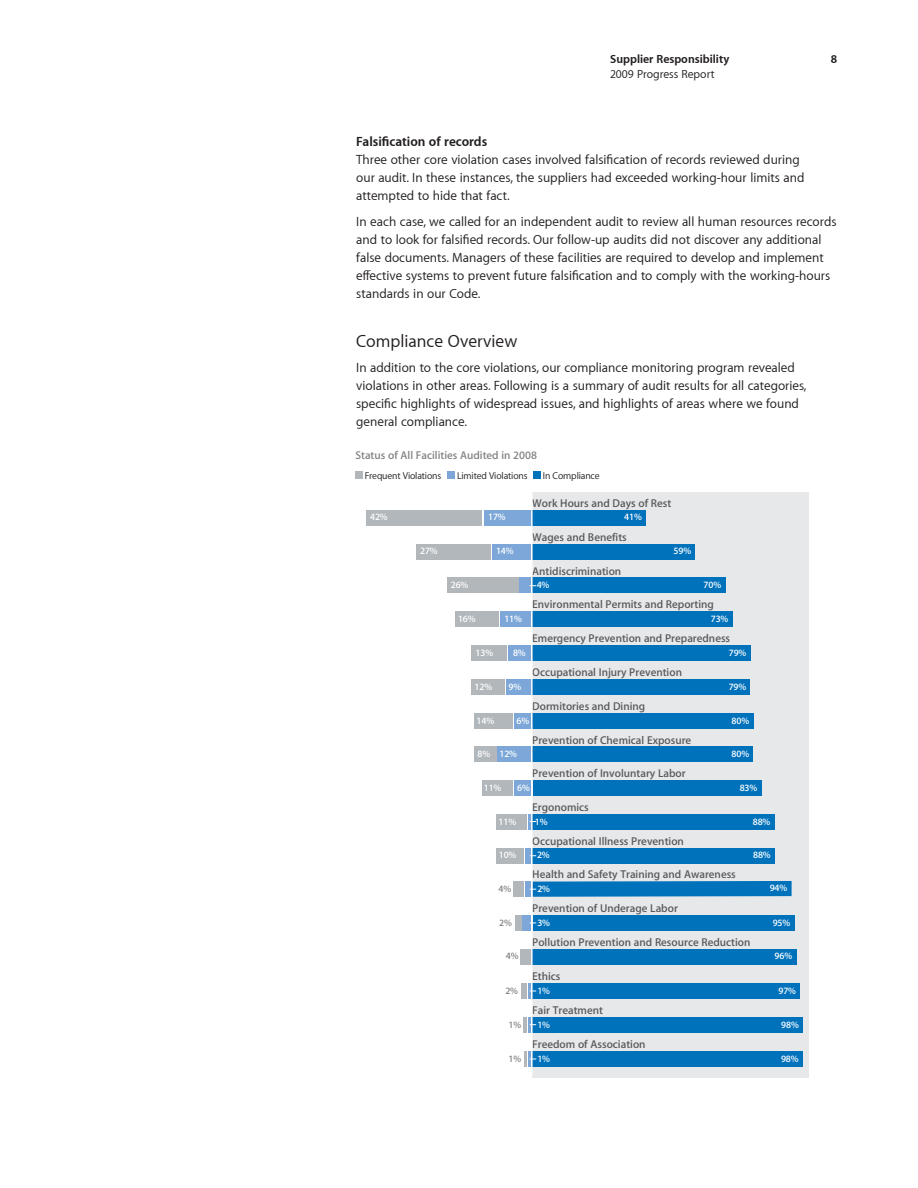
<style>
.page{position:relative;width:918px;height:1188px;background:#fff}
.page>*{position:absolute;margin:0;border:0;box-sizing:border-box;transform-origin:0 0}
.t1{font:18px "Myriad Set Text";color:#231f20}
.t2{font:13.5px/18px "Myriad Set Text";color:#231f20}
.t3{font:700 13.5px "Myriad Set";color:#231f20}
.t4{font:700 12px "Myriad Set";color:#231f20}
.t5{font:12px "Myriad Set Text";color:#231f20}
.t6{font:600 11.4px "Myriad Set";color:#57585a}
.t7{font:600 11.4px "Myriad Set";color:#808285}
.t8{font:10.05px "Myriad Set Text";letter-spacing:-.015em;color:#231f20}
.t9{font:600 9.75px "Myriad Set";letter-spacing:-.015em;color:#fff}
.t10{font:600 9.75px "Myriad Set";color:#808285}
.t11{font:600 9.75px "Myriad Set";color:#f6fbfe}
</style>
<div class="page">
<div style="left:533px;top:492px;width:276px;height:586px;background:#e6e8ea"></div>
<div style="left:533px;top:578px;width:193px;height:15px;background:#0072bc"></div>
<div style="left:520px;top:578px;width:11px;height:15px;background:#7ca7d8"></div>
<div style="left:447px;top:578px;width:71px;height:15px;background:#b2b7bb"></div>
<div style="left:533px;top:1051px;width:270px;height:16px;background:#0072bc"></div>
<div style="left:533px;top:679px;width:217px;height:15px;background:#0072bc"></div>
<div style="left:506px;top:679px;width:25px;height:15px;background:#7ca7d8"></div>
<div style="left:471px;top:679px;width:34px;height:15px;background:#b2b7bb"></div>
<div style="left:533px;top:949px;width:264px;height:15px;background:#0072bc"></div>
<div style="left:520px;top:949px;width:12px;height:15px;background:#b2b7bb"></div>
<div style="left:533px;top:510px;width:113px;height:15px;background:#0072bc"></div>
<div style="left:484px;top:510px;width:47px;height:15px;background:#7ca7d8"></div>
<div style="left:366px;top:510px;width:116px;height:15px;background:#b2b7bb"></div>
<div style="left:533px;top:544px;width:162px;height:15px;background:#0072bc"></div>
<div style="left:492px;top:544px;width:39px;height:15px;background:#7ca7d8"></div>
<div style="left:416px;top:544px;width:75px;height:15px;background:#b2b7bb"></div>
<div style="left:533px;top:983px;width:267px;height:16px;background:#0072bc"></div>
<hr style="left:528px;top:983px;width:3px;height:16px;background:#7ca7d8">
<div style="left:521px;top:983px;width:6px;height:16px;background:#b2b7bb"></div>
<div style="left:514px;top:713px;width:17px;height:15px;background:#7ca7d8"></div>
<div style="left:474px;top:713px;width:39px;height:15px;background:#b2b7bb"></div>
<div style="left:533px;top:781px;width:229px;height:15px;background:#0072bc"></div>
<div style="left:514px;top:781px;width:17px;height:15px;background:#7ca7d8"></div>
<div style="left:482px;top:781px;width:31px;height:15px;background:#b2b7bb"></div>
<div style="left:533px;top:645px;width:218px;height:15px;background:#0072bc"></div>
<div style="left:509px;top:645px;width:22px;height:15px;background:#7ca7d8"></div>
<div style="left:471px;top:645px;width:36px;height:15px;background:#b2b7bb"></div>
<div style="left:533px;top:713px;width:220px;height:15px;background:#0072bc"></div>
<div style="left:533px;top:848px;width:242px;height:15px;background:#0072bc"></div>
<div style="left:496px;top:848px;width:28px;height:15px;background:#b2b7bb"></div>
<div style="left:525px;top:848px;width:6px;height:15px;background:#7ca7d8"></div>
<div style="left:533px;top:814px;width:242px;height:15px;background:#0072bc"></div>
<hr style="left:528px;top:814px;width:3px;height:15px;background:#7ca7d8">
<div style="left:496px;top:814px;width:31px;height:15px;background:#b2b7bb"></div>
<div style="left:525px;top:882px;width:6px;height:15px;background:#7ca7d8"></div>
<div style="left:513px;top:882px;width:11px;height:15px;background:#b2b7bb"></div>
<div style="left:455px;top:612px;width:44px;height:15px;background:#b2b7bb"></div>
<div style="left:515px;top:915px;width:6px;height:16px;background:#b2b7bb"></div>
<div style="left:533px;top:612px;width:200px;height:15px;background:#0072bc"></div>
<div style="left:501px;top:612px;width:30px;height:15px;background:#7ca7d8"></div>
<div style="left:533px;top:1017px;width:270px;height:15px;background:#0072bc"></div>
<hr style="left:523px;top:1017px;width:4px;height:15px;background:#b2b7bb">
<div style="left:533px;top:915px;width:262px;height:16px;background:#0072bc"></div>
<div style="left:523px;top:915px;width:8px;height:16px;background:#7ca7d8"></div>
<div style="left:533px;top:747px;width:220px;height:15px;background:#0072bc"></div>
<div style="left:498px;top:747px;width:33px;height:15px;background:#7ca7d8"></div>
<div style="left:474px;top:747px;width:22px;height:15px;background:#b2b7bb"></div>
<div style="left:534px;top:472px;width:7px;height:7px;background:#0072bc"></div>
<div style="left:355px;top:472px;width:8px;height:7px;background:#b2b7bb"></div>
<div style="left:448px;top:472px;width:7px;height:7px;background:#7ca7d8"></div>
<svg style="left:530px;top:881px;width:262px;height:16px;background:#0c78be"></svg>
<hr style="left:528px;top:1017px;width:3px;height:15px;background:#7ca7d8">
<svg style="left:524px;top:1051px;width:12px;height:16px"></svg>
<hr style="left:531px;top:492px;width:2px;height:583px;background:#fff">
<p class="t4" style="left:610px;top:51px;width:121px">Supplier Responsibility</p>
<p class="t4" style="left:831px;top:52px;width:8px">8</p>
<p class="t5" style="left:610px;top:66px;width:106px">2009 Progress Report</p>
<p class="t3" style="left:356px;top:133px;width:133px">Falsification of records</p>
<p class="t2" style="left:356px;top:150px;width:450px">Three other core violation cases involved falsification of records reviewed during our audit. In these instances, the suppliers had exceeded working-hour limits and attempted to hide that fact.</p>
<p class="t2" style="left:356px;top:212px;width:482px">In each case, we called for an independent audit to review all human resources records and to look for falsified records. Our follow-up audits did not discover any additional false documents. Managers of these facilities are required to develop and implement effective systems to prevent future falsification and to comply with the working-hours standards in our Code.</p>
<h1 class="t1" style="left:356px;top:329px;width:163px">Compliance Overview</h1>
<p class="t2" style="left:356px;top:358px;width:452px">In addition to the core violations, our compliance monitoring program revealed violations in other areas. Following is a summary of audit results for all categories, specific highlights of widespread issues, and highlights of areas where we found general compliance.</p>
<p class="t7" style="left:355px;top:448px;width:183px">Status of All Facilities Audited in 2008</p>
<p class="t8" style="left:365px;top:469px;width:78px">Frequent Violations</p>
<p class="t8" style="left:457px;top:469px;width:72px">Limited Violations</p>
<p class="t8" style="left:543px;top:469px;width:58px">In Compliance</p>
<p class="t6" style="left:532px;top:496px;width:141px">Work Hours and Days of Rest</p>
<p class="t6" style="left:532px;top:530px;width:96px">Wages and Benefits</p>
<p class="t9" style="left:370px;top:511px;width:19px">42%</p>
<p class="t9" style="left:488px;top:511px;width:19px">17%</p>
<p class="t9" style="left:624px;top:511px;width:19px">41%</p>
<p class="t9" style="left:420px;top:545px;width:19px">27%</p>
<p class="t9" style="left:496px;top:545px;width:19px">14%</p>
<p class="t9" style="left:674px;top:545px;width:19px">59%</p>
<p class="t9" style="left:451px;top:579px;width:19px">26%</p>
<p class="t9" style="left:458px;top:613px;width:19px">16%</p>
<p class="t6" style="left:532px;top:564px;width:91px">Antidiscrimination</p>
<p class="t9" style="left:537px;top:579px;width:14px">4%</p>
<p class="t9" style="left:704px;top:579px;width:19px">70%</p>
<p class="t6" style="left:532px;top:598px;width:183px">Environmental Permits and Reporting</p>
<p class="t9" style="left:504px;top:613px;width:19px">11%</p>
<p class="t9" style="left:711px;top:613px;width:19px">73%</p>
<p class="t6" style="left:532px;top:631px;width:199px">Emergency Prevention and Preparedness</p>
<p class="t9" style="left:476px;top:646px;width:19px">13%</p>
<p class="t9" style="left:513px;top:646px;width:14px">8%</p>
<p class="t9" style="left:729px;top:646px;width:19px">79%</p>
<p class="t6" style="left:532px;top:665px;width:151px">Occupational Injury Prevention</p>
<p class="t9" style="left:475px;top:680px;width:19px">12%</p>
<p class="t9" style="left:509px;top:680px;width:14px">9%</p>
<p class="t9" style="left:729px;top:680px;width:19px">79%</p>
<p class="t9" style="left:477px;top:714px;width:19px">14%</p>
<p class="t6" style="left:532px;top:699px;width:115px">Dormitories and Dining</p>
<p class="t9" style="left:517px;top:714px;width:14px">6%</p>
<p class="t9" style="left:732px;top:714px;width:19px">80%</p>
<p class="t6" style="left:532px;top:733px;width:161px">Prevention of Chemical Exposure</p>
<p class="t6" style="left:532px;top:767px;width:155px">Prevention of Involuntary Labor</p>
<p class="t9" style="left:478px;top:748px;width:41px">8% 12%</p>
<p class="t9" style="left:732px;top:748px;width:19px">80%</p>
<p class="t9" style="left:484px;top:782px;width:19px">11%</p>
<p class="t9" style="left:517px;top:782px;width:14px">6%</p>
<p class="t9" style="left:740px;top:782px;width:19px">83%</p>
<p class="t6" style="left:532px;top:800px;width:58px">Ergonomics</p>
<p class="t9" style="left:499px;top:815px;width:19px">11%</p>
<p class="t9" style="left:535px;top:815px;width:14px">1%</p>
<p class="t9" style="left:753px;top:815px;width:19px">88%</p>
<p class="t6" style="left:532px;top:834px;width:153px">Occupational Illness Prevention</p>
<p class="t9" style="left:499px;top:849px;width:19px">10%</p>
<p class="t9" style="left:537px;top:849px;width:14px">2%</p>
<p class="t9" style="left:753px;top:849px;width:19px">88%</p>
<p class="t6" style="left:532px;top:868px;width:205px">Health and Safety Training and Awareness</p>
<p class="t10" style="left:499px;top:882px;width:14px">4%</p>
<p class="t9" style="left:770px;top:882px;width:19px">94%</p>
<p class="t9" style="left:537px;top:883px;width:14px">2%</p>
<p class="t10" style="left:499px;top:916px;width:14px">2%</p>
<p class="t10" style="left:506px;top:950px;width:14px">4%</p>
<p class="t6" style="left:532px;top:901px;width:147px">Prevention of Underage Labor</p>
<p class="t9" style="left:537px;top:916px;width:14px">3%</p>
<p class="t6" style="left:532px;top:935px;width:220px">Pollution Prevention and Resource Reduction</p>
<p class="t6" style="left:532px;top:969px;width:30px">Ethics</p>
<p class="t9" style="left:773px;top:916px;width:19px">95%</p>
<p class="t9" style="left:775px;top:950px;width:19px">96%</p>
<p class="t10" style="left:505px;top:984px;width:14px">2%</p>
<p class="t11" style="left:537px;top:984px;width:14px">1%</p>
<p class="t11" style="left:537px;top:1018px;width:14px">1%</p>
<p class="t11" style="left:537px;top:1053px;width:14px">1%</p>
<p class="t9" style="left:779px;top:984px;width:19px">97%</p>
<p class="t6" style="left:532px;top:1003px;width:72px">Fair Treatment</p>
<p class="t10" style="left:509px;top:1018px;width:14px">1%</p>
<p class="t9" style="left:781px;top:1018px;width:19px">98%</p>
<p class="t6" style="left:532px;top:1037px;width:115px">Freedom of Association</p>
<p class="t10" style="left:509px;top:1053px;width:14px">1%</p>
<p class="t9" style="left:781px;top:1053px;width:19px">98%</p>
</div>
